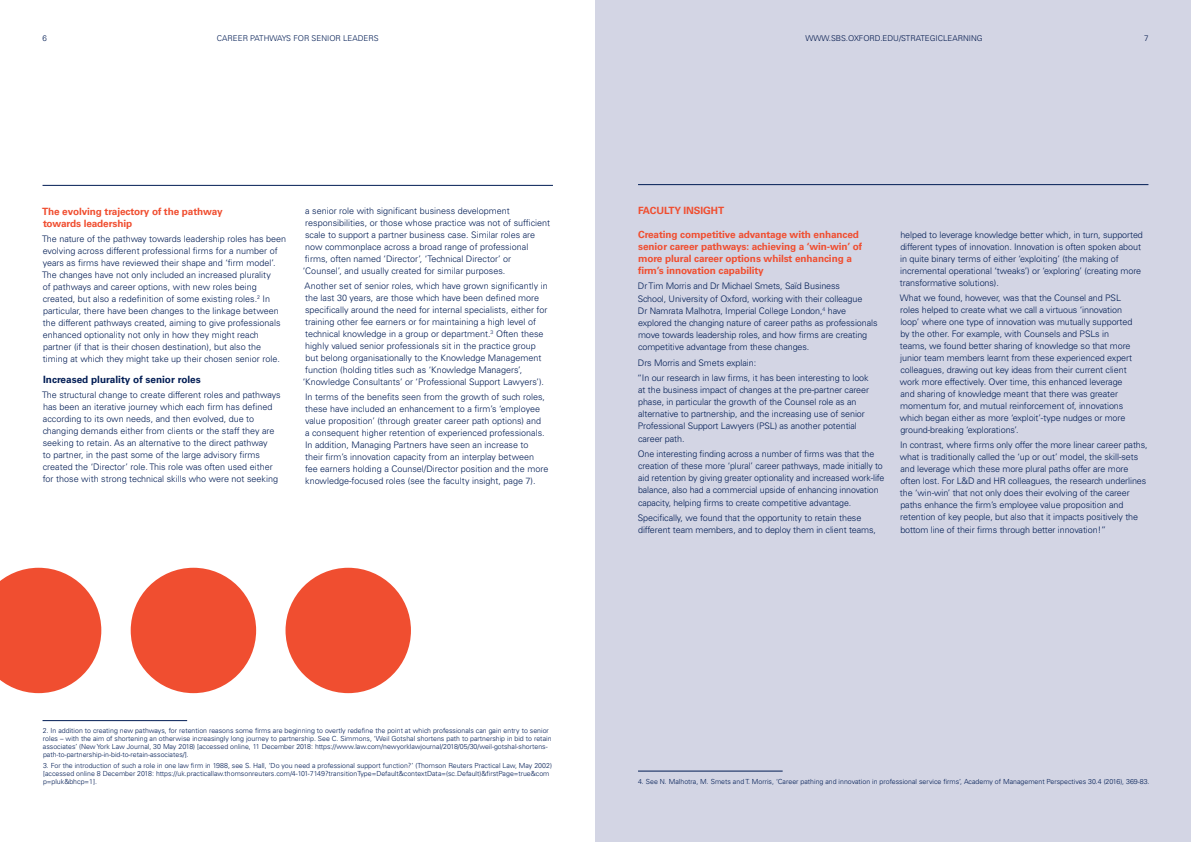
<style>
.page{position:relative;width:1191px;height:842px;background:#fff}
.page>*{position:absolute;margin:0;border:0;box-sizing:border-box;transform-origin:0 0}
.t1{font:700 10px/12.2px "Univers LT Std";letter-spacing:-.01em;color:#f04e30}
.t2{font:700 10px "Univers LT Std";color:#001c54}
.t3{font:300 9px/12px "Univers LT Std";letter-spacing:-.01em;color:#001c54}
.t4{font:300 8px "Univers LT Std";color:#001c54}
.t5{font:300 7px/8px "Univers LT Std";color:#001c54}
</style>
<div class="page">
<hr style="left:43px;top:185px;width:510px;height:1px;background:#001c54">
<hr style="left:43px;top:720px;width:144px;height:1px;background:#001c54">
<div style="left:595px;top:0;width:596px;height:842px;background:#d3d5e4"></div>
<hr style="left:638px;top:184px;width:510px;height:1px;background:#001c54">
<hr style="left:638px;top:771px;width:144px;height:1px;background:#001c54">
<svg style="left:0;top:568px;width:101px;height:125px"></svg>
<div style="left:131px;top:568px;width:125px;height:125px;background:#f04e30;border-radius:50%"></div>
<div style="left:285px;top:568px;width:126px;height:125px;background:#f04e30;border-radius:50%"></div>
<p class="t4" style="left:43px;top:34px;width:6px">6</p>
<p class="t4" style="left:217px;top:34px;width:163px">CAREER PATHWAYS FOR SENIOR LEADERS</p>
<p class="t4" style="left:805px;top:34px;width:179px">WWW.SBS.OXFORD.EDU/STRATEGICLEARNING</p>
<p class="t4" style="left:1144px;top:34px;width:6px">7</p>
<p class="t1" style="left:42px;top:205px;width:182px">The evolving trajectory of the pathway towards leadership</p>
<p class="t3" style="left:42px;top:233px;width:245px">The nature of the pathway towards leadership roles has been evolving across different professional firms for a number of years as firms have reviewed their shape and ‘firm model’.<br>The changes have not only included an increased plurality<br>of pathways and career options, with new roles being created, but also a redefinition of some existing roles.<sup>2</sup> In particular, there have been changes to the linkage between the different pathways created, aiming to give professionals enhanced optionality not only in how they might reach partner (if that is their chosen destination), but also the timing at which they might take up their chosen senior role.</p>
<p class="t2" style="left:43px;top:374px;width:159px">Increased plurality of senior roles</p>
<p class="t3" style="left:42px;top:389px;width:240px">The structural change to create different roles and pathways has been an iterative journey which each firm has defined according to its own needs, and then evolved, due to changing demands either from clients or the staff they are seeking to retain. As an alternative to the direct pathway<br>to partner, in the past some of the large advisory firms created the ‘Director’ role. This role was often used either for those with strong technical skills who were not seeking</p>
<p class="t3" style="left:303px;top:205px;width:249px">a senior role with significant business development responsibilities, or those whose practice was not of sufficient scale to support a partner business case. Similar roles are now commonplace across a broad range of professional firms, often named ‘Director’, ‘Technical Director’ or ‘Counsel’, and usually created for similar purposes.</p>
<p class="t3" style="left:303px;top:280px;width:246px">Another set of senior roles, which have grown significantly in the last 30 years, are those which have been defined more specifically around the need for internal specialists, either for training other fee earners or for maintaining a high level of technical knowledge in a group or department.<sup>3</sup> Often these highly valued senior professionals sit in the practice group but belong organisationally to the Knowledge Management function (holding titles such as ‘Knowledge Managers’, ‘Knowledge Consultants’ or ‘Professional Support Lawyers’).</p>
<p class="t3" style="left:305px;top:391px;width:245px">In terms of the benefits seen from the growth of such roles, these have included an enhancement to a firm’s ‘employee value proposition’ (through greater career path options) and<br>a consequent higher retention of experienced professionals.<br>In addition, Managing Partners have seen an increase to their firm’s innovation capacity from an interplay between fee earners holding a Counsel/Director position and the more knowledge-focused roles (see the faculty insight, page 7).</p>
<p class="t5" style="left:43px;top:727px;width:510px">2. In addition to creating new pathways, for retention reasons some firms are beginning to overtly redefine the point at which professionals can gain entry to senior roles – with the aim of shortening an otherwise increasingly long journey to partnership. See C. Simmons, ‘Weil Gotshal shortens path to partnership in bid to retain associates’ (New York Law Journal, 30 May 2018) [accessed online, 11 December 2018: https://www.law.com/newyorklawjournal/2018/05/30/weil-gotshal-shortens&shy;path-to-partnership-in-bid-to-retain-associates/].</p>
<p class="t5" style="left:43px;top:762px;width:510px">3. For the introduction of such a role in one law firm in 1988, see S. Hall, ‘Do you need a professional support function?’ (Thomson Reuters Practical Law, May 2002) [accessed online 8 December 2018: https://uk.practicallaw.thomsonreuters.com/4-101-7149?transitionType=Default&amp;contextData=(sc.Default)&amp;firstPage=true&amp;com p=pluk&amp;bhcp=1].</p>
<p class="t1" style="left:638px;top:205px;width:87px">FACULTY INSIGHT</p>
<p class="t1" style="left:638px;top:228px;width:226px">Creating competitive advantage with enhanced senior career pathways: achieving a ‘win-win’ of more plural career options whilst enhancing a firm’s innovation capability</p>
<p class="t3" style="left:638px;top:280px;width:241px">Dr Tim Morris and Dr Michael Smets, Saïd Business<br>School, University of Oxford, working with their colleague<br>Dr Namrata Malhotra, Imperial College London,<sup>4</sup> have explored the changing nature of career paths as professionals move towards leadership roles, and how firms are creating competitive advantage from these changes.</p>
<p class="t3" style="left:637px;top:355px;width:233px;line-height:15.1px">Drs Morris and Smets explain:<br>“In our research in law firms, it has been interesting to look</p>
<p class="t3" style="left:638px;top:383px;width:233px">at the business impact of changes at the pre-partner career phase, in particular the growth of the Counsel role as an alternative to partnership, and the increasing use of senior Professional Support Lawyers (PSL) as another potential career path.</p>
<p class="t3" style="left:638px;top:447px;width:248px">One interesting finding across a number of firms was that the creation of these more ‘plural’ career pathways, made initially to aid retention by giving greater optionality and increased work-life balance, also had a commercial upside of enhancing innovation capacity, helping firms to create competitive advantage.</p>
<p class="t3" style="left:638px;top:511px;width:240px">Specifically, we found that the opportunity to retain these different team members, and to deploy them in client teams,</p>
<p class="t3" style="left:900px;top:228px;width:244px">helped to leverage knowledge better which, in turn, supported different types of innovation. Innovation is often spoken about in quite binary terms of either ‘exploiting’ (the making of incremental operational ‘tweaks’) or ‘exploring’ (creating more transformative solutions).</p>
<p class="t3" style="left:900px;top:291px;width:234px">What we found, however, was that the Counsel and PSL roles helped to create what we call a virtuous ‘innovation loop’ where one type of innovation was mutually supported by the other. For example, with Counsels and PSLs in teams, we found better sharing of knowledge so that more junior team members learnt from these experienced expert colleagues, drawing out key ideas from their current client work more effectively. Over time, this enhanced leverage and sharing of knowledge meant that there was greater momentum for, and mutual reinforcement of, innovations which began either as more ‘exploit’-type nudges or more ground-breaking ‘explorations’.</p>
<p class="t3" style="left:900px;top:439px;width:249px">In contrast, where firms only offer the more linear career paths, what is traditionally called the ‘up or out’ model, the skill-sets and leverage which these more plural paths offer are more often lost. For L&amp;D and HR colleagues, the research underlines the ‘win-win’ that not only does their evolving of the career paths enhance the firm’s employee value proposition and retention of key people, but also that it impacts positively the bottom line of their firms through better innovation!”</p>
<p class="t5" style="left:638px;top:777px;width:513px">4. See N. Malhotra, M. Smets and T. Morris, ‘Career pathing and innovation in professional service firms’, Academy of Management Perspectives 30.4 (2016), 369-83.</p>
</div>
